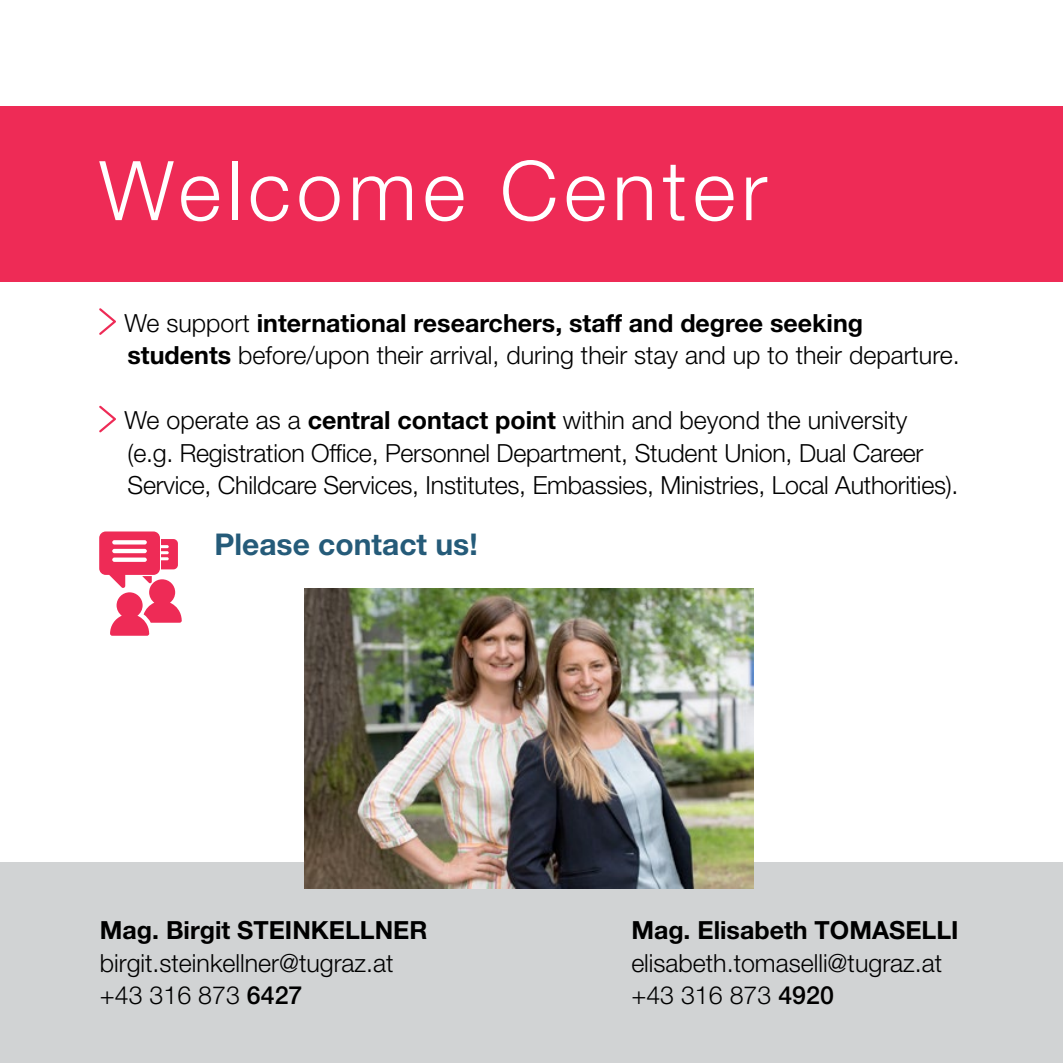
<style>
.page{position:relative;width:1063px;height:1063px;background:#fff}
.page>*{position:absolute;margin:0;border:0;box-sizing:border-box;transform-origin:0 0}
.t1{font:300 82.5px "Helvetica Neue LT Std";letter-spacing:.07em;color:#fff}
.t2{font:700 30px "Helvetica Neue LT Std";color:#255b79}
.t3{font:300 25px/32.5px "Helvetica Neue LT Std";color:#000}
.t4{font:700 25px "Helvetica Neue LT Std";color:#000}
.s1{font-weight:700}
.s2{font-weight:500}
</style>
<div class="page">
<hr style="left:1062px;top:106px;width:1px;height:957px;background:#255b79">
<hr style="left:1062px;top:281px;width:1px;height:118px;background:#ee2b56">
<div style="left:0;top:106px;width:1063px;height:175px;background:#ee2b56"></div>
<div style="left:0;top:863px;width:1063px;height:200px;background:#d1d3d4"></div>
<svg style="left:99px;top:308px;width:17px;height:27px"></svg>
<svg style="left:99px;top:406px;width:17px;height:26px"></svg>
<svg style="left:99px;top:531px;width:83px;height:105px"></svg>
<img style="left:305px;top:588px;width:449px;height:300px">
<h1 class="t1" style="left:99px;top:140px;width:670px">Welcome Center</h1>
<p class="t3" style="left:124px;top:306px;width:837px">We support <span class="s1">international researchers, staff and degree seeking students</span> before/upon their arrival, during their stay and up to their departure.</p>
<p class="t3" style="left:124px;top:404px;width:836px">We operate as a <span class="s1">central contact point</span> within and beyond the university (e.g. Registration Office, Personnel Department, Student Union, Dual Career<br>Service, Childcare Services, Institutes, Embassies, Ministries, Local Authorities).</p>
<p class="t2" style="left:214px;top:525px;width:265px">Please contact us!</p>
<p class="t4" style="left:100px;top:915px;width:329px">Mag. Birgit STEINKELLNER</p>
<p class="t3" style="left:100px;top:946px;width:295px">birgit.steinkellner@tugraz.at +43 316 873 <span class="s2">6427</span></p>
<p class="t4" style="left:631px;top:915px;width:329px">Mag. Elisabeth TOMASELLI</p>
<p class="t3" style="left:631px;top:946px;width:312px">elisabeth.tomaselli@tugraz.at +43 316 873 <span class="s2">4920</span></p>
</div>
